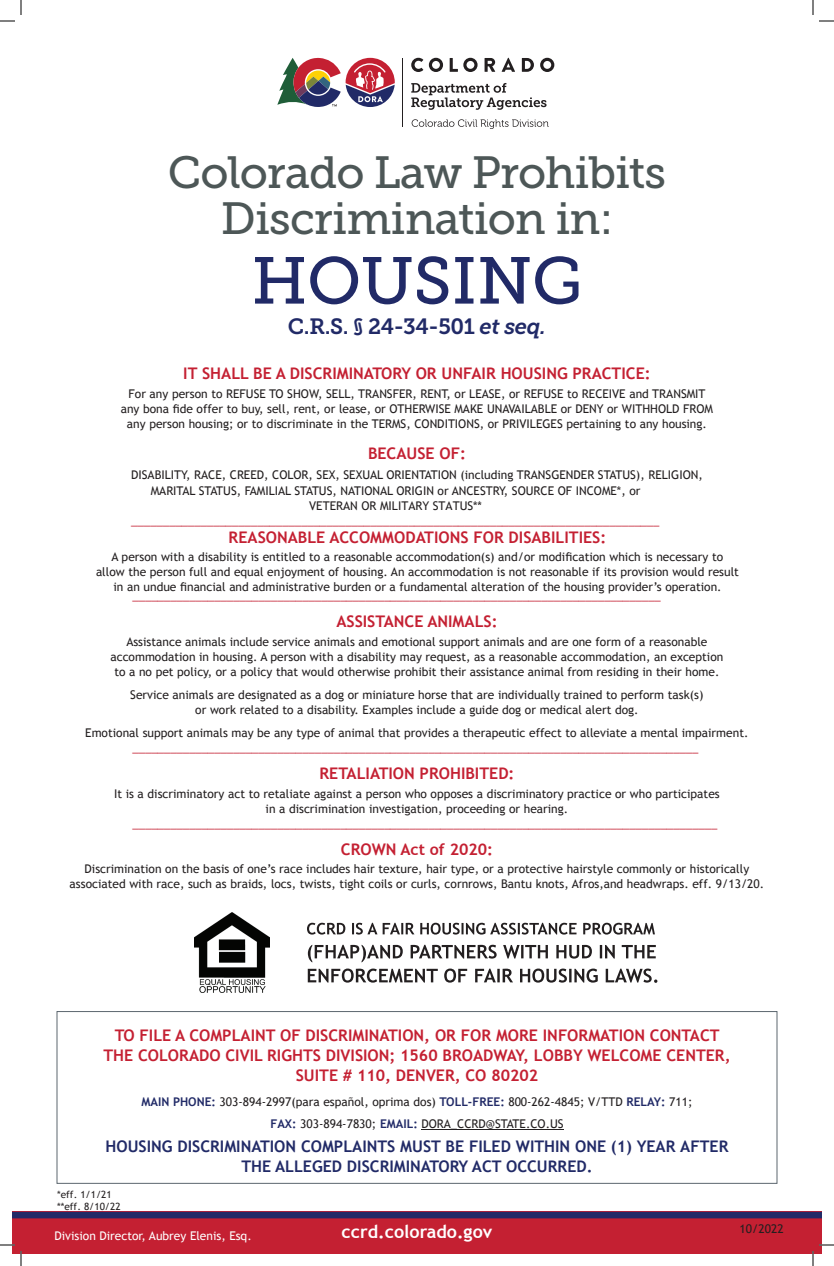
<style>
.page{position:relative;width:834px;height:1266px;background:#fff}
.page>*{position:absolute;margin:0;border:0;box-sizing:border-box;transform-origin:0 0}
._3_Head{font:66px "Museo Slab 500";color:#212a67}
._3_Head-2{font:45px/46px "Museo Slab 500";letter-spacing:-.02em;color:#4d5757;text-align:center}
._3_Head-3{font:22px "Museo Slab 700";letter-spacing:-.02em;color:#212a67}
._2_Para_Head{font:700 18px "Trebuchet MS";color:#fff}
._2_Para_Head-2{font:700 16px/20px "Trebuchet MS";color:#c42032;text-align:center}
._2_Para_Head-3{font:700 16px/20px "Trebuchet MS";color:#212a67;text-align:center}
._1_Body_Text{font:700 16px "Trebuchet MS";color:#c42032}
._1_Body_Text-2{font:12px/15px "Trebuchet MS";color:#231f20;text-align:center}
._1_Body_Text-3{font:12px "Trebuchet MS";color:#c42032}
._2_Para_Head-4{font:12px/22.1px "Trebuchet MS";color:#231f20;text-align:center}
._2_Para_Head-5{font:12px "Trebuchet MS";color:#c42032}
._1_Body_Text-4{font:12px "Trebuchet MS";color:#fff}
._1_Body_Text-5{font:10px/12px "Trebuchet MS";color:#231f20}
.s1{font-style:italic}
.s2{color:#c42032}
.s3{font-weight:700;color:#212a67}
</style>
<div class="page">
<svg style="left:277px;top:58px;width:118px;height:49px"></svg>
<svg style="left:412px;top:119px;width:137px;height:10px"></svg>
<hr style="left:403px;top:58px;width:1px;height:69px;background:#231f20">
<svg style="left:411px;top:58px;width:12px;height:14px"></svg>
<svg style="left:429px;top:58px;width:14px;height:14px"></svg>
<svg style="left:450px;top:58px;width:28px;height:14px"></svg>
<svg style="left:485px;top:58px;width:10px;height:14px"></svg>
<svg style="left:522px;top:58px;width:12px;height:14px"></svg>
<svg style="left:540px;top:58px;width:14px;height:14px"></svg>
<svg style="left:502px;top:58px;width:13px;height:14px"></svg>
<svg style="left:411px;top:83px;width:136px;height:27px"></svg>
<div style="left:12px;top:1212px;width:810px;height:42px;background:#c42032"></div>
<div style="left:12px;top:1212px;width:810px;height:6px;background:#212a67"></div>
<div style="left:56px;top:1011px;width:722px;height:173px;border:1px solid #5c666f"></div>
<svg style="left:308px;top:969px;width:349px;height:14px"></svg>
<svg style="left:308px;top:945px;width:348px;height:18px"></svg>
<svg style="left:307px;top:923px;width:348px;height:12px"></svg>
<img style="left:194px;top:912px;width:76px;height:81px">
<svg style="left:0;top:0;width:22px;height:22px"></svg>
<svg style="left:0;top:1244px;width:22px;height:22px"></svg>
<svg style="left:812px;top:0;width:22px;height:22px"></svg>
<svg style="left:812px;top:1244px;width:22px;height:22px"></svg>
<hr style="left:421px;top:1129px;width:143px;height:1px;background:#231f20">
<p class="_3_Head-2" style="left:168px;top:150px;width:500px">Colorado Law Prohibits<br>Discrimination in:</p>
<p class="_3_Head" style="left:252px;top:244px;width:332px">HOUSING</p>
<p class="_3_Head-3" style="left:288px;top:314px;width:260px">C.R.S. § 24-34-501 <span class="s1">et seq.</span></p>
<p class="_2_Para_Head-2" style="left:183px;top:363px;width:469px">IT SHALL BE A DISCRIMINATORY OR UNFAIR HOUSING PRACTICE:</p>
<p class="_1_Body_Text-2" style="left:121px;top:386px;width:594px">For any person to REFUSE TO SHOW, SELL, TRANSFER, RENT, or LEASE, or REFUSE to RECEIVE and TRANSMIT any bona fide offer to buy, sell, rent, or lease, or OTHERWISE MAKE UNAVAILABLE or DENY or WITHHOLD FROM any person housing; or to discriminate in the TERMS, CONDITIONS, or PRIVILEGES pertaining to any housing.</p>
<p class="_2_Para_Head-2" style="left:368px;top:444px;width:99px">BECAUSE OF:</p>
<p class="_1_Body_Text-2" style="left:131px;top:467px;width:573px">DISABILITY, RACE, CREED, COLOR, SEX, SEXUAL ORIENTATION (including TRANSGENDER STATUS), RELIGION,</p>
<p class="_1_Body_Text-2" style="left:131px;top:483px;width:530px">MARITAL STATUS, FAMILIAL STATUS, NATIONAL ORIGIN or ANCESTRY, SOURCE OF INCOME*, or<br>VETERAN OR MILITARY STATUS** <span class="s2">____________________________________________________________________________________</span></p>
<p class="_1_Body_Text" style="left:229px;top:527px;width:379px">REASONABLE ACCOMMODATIONS FOR DISABILITIES:</p>
<p class="_1_Body_Text-2" style="left:96px;top:550px;width:645px">A person with a disability is entitled to a reasonable accommodation(s) and/or modification which is necessary to allow the person full and equal enjoyment of housing. An accommodation is not reasonable if its provision would result in an undue financial and administrative burden or a fundamental alteration of the housing provider’s operation.</p>
<p class="_1_Body_Text-3" style="left:133px;top:589px;width:530px">____________________________________________________________________________________</p>
<p class="_2_Para_Head-2" style="left:336px;top:612px;width:163px">ASSISTANCE ANIMALS:</p>
<p class="_1_Body_Text-2" style="left:110px;top:634px;width:614px">Assistance animals include service animals and emotional support animals and are one form of a reasonable accommodation in housing. A person with a disability may request, as a reasonable accommodation, an exception to a no pet policy, or a policy that would otherwise prohibit their assistance animal from residing in their home.</p>
<p class="_1_Body_Text-2" style="left:130px;top:687px;width:575px">Service animals are designated as a dog or miniature horse that are individually trained to perform task(s) or work related to a disability. Examples include a guide dog or medical alert dog.</p>
<p class="_1_Body_Text-2" style="left:85px;top:725px;width:665px">Emotional support animals may be any type of animal that provides a therapeutic effect to alleviate a mental impairment.</p>
<p class="_1_Body_Text-3" style="left:133px;top:741px;width:567px">__________________________________________________________________________________________</p>
<p class="_2_Para_Head-2" style="left:319px;top:763px;width:197px">RETALIATION PROHIBITED:</p>
<p class="_1_Body_Text-2" style="left:114px;top:786px;width:607px">It is a discriminatory act to retaliate against a person who opposes a discriminatory practice or who participates in a discrimination investigation, proceeding or hearing.</p>
<p class="_2_Para_Head-5" style="left:133px;top:816px;width:586px">_____________________________________________________________________________________________</p>
<p class="_2_Para_Head-2" style="left:341px;top:839px;width:154px">CROWN Act of 2020:</p>
<p class="_1_Body_Text-2" style="left:70px;top:862px;width:696px">Discrimination on the basis of one’s race includes hair texture, hair type, or a protective hairstyle commonly or historically associated with race, such as braids, locs, twists, tight coils or curls, cornrows, Bantu knots, Afros,and headwraps. eff. 9/13/20.</p>
<p class="_2_Para_Head-2" style="left:103px;top:1025px;width:629px">TO FILE A COMPLAINT OF DISCRIMINATION, OR FOR MORE INFORMATION CONTACT<br>THE COLORADO CIVIL RIGHTS DIVISION; 1560 BROADWAY, LOBBY WELCOME CENTER,<br>SUITE # 110, DENVER, CO 80202</p>
<p class="_2_Para_Head-4" style="left:142px;top:1090px;width:552px"><span class="s3">MAIN PHONE:</span> 303-894-2997(para español, oprima dos) <span class="s3">TOLL-FREE:</span> 800-262-4845; V/TTD <span class="s3">RELAY:</span> 711;<br><span class="s3">FAX:</span> 303-894-7830; <span class="s3">EMAIL:</span> DORA_CCRD@STATE.CO.US</p>
<p class="_2_Para_Head-3" style="left:106px;top:1137px;width:624px">HOUSING DISCRIMINATION COMPLAINTS MUST BE FILED WITHIN ONE (1) YEAR AFTER<br>THE ALLEGED DISCRIMINATORY ACT OCCURRED.</p>
<p class="_1_Body_Text-5" style="left:57px;top:1188px;width:65px">*eff. 1/1/21 **eff. 8/10/22</p>
<p class="_1_Body_Text-4" style="left:55px;top:1229px;width:199px">Division Director, Aubrey Elenis, Esq.</p>
<p class="_2_Para_Head" style="left:342px;top:1221px;width:152px">ccrd.colorado.gov</p>
<p class="_1_Body_Text-2" style="left:740px;top:1222px;width:46px">10/2022</p>
</div>
